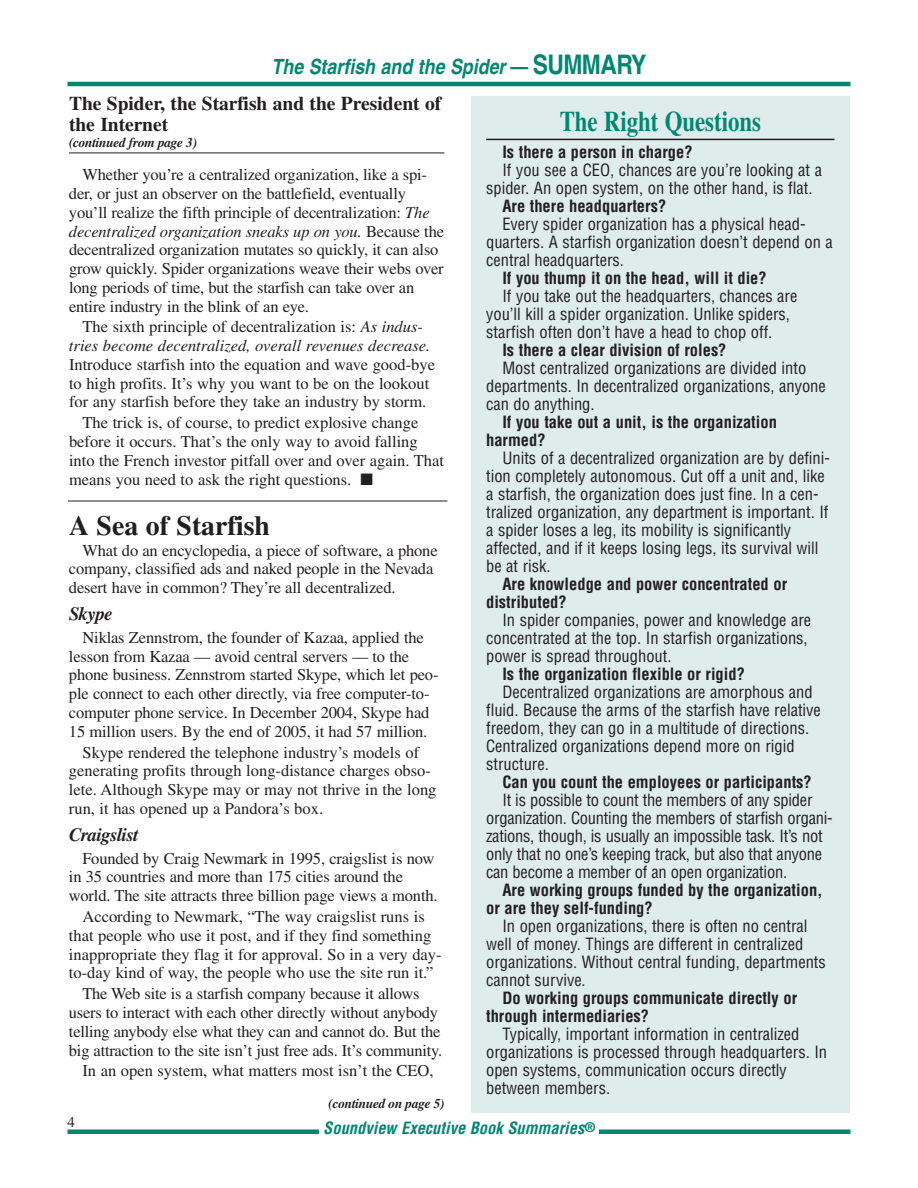
<style>
.page{position:relative;width:918px;height:1188px;background:#fff}
.page>*{position:absolute;margin:0;border:0;box-sizing:border-box;transform-origin:0 0}
.t1{font:700 28.5px "Times";color:#008772;scale:.8 1}
.t2{font:700 27.75px "Times";color:#231f20}
.t3{font:italic 700 21px "Helvetica";color:#008772;scale:.85 1}
.t4{font:700 19.5px/21px "Times";color:#231f20}
.t5{font:italic 700 18.75px "Times";letter-spacing:-.025em;color:#231f20}
.t6{font:16.5px/18.8px "Times";letter-spacing:-.01em;color:#231f20}
.t7{font:condensed 16.5px/18px "Helvetica";color:#231f20}
.t8{font:700 condensed 16.5px/18px "Helvetica";color:#231f20}
.t9{font:italic 16.5px/18.8px "Times";color:#231f20;text-align:center}
.t10{font:italic 700 condensed 16.5px "Helvetica";color:#008772}
.t11{font:15px "Times";color:#231f20}
.t12{font:italic 700 13.5px "Times";letter-spacing:-.025em;color:#231f20}
.s1{font-style:normal}
.s2{font-style:normal;font-size:27px}
.s3{font-style:italic}
</style>
<div class="page">
<hr style="left:68px;top:82px;width:782px;height:4px;background:#008772">
<div style="left:68px;top:1129px;width:782px;height:5px;background:#008772"></div>
<div style="left:319px;top:1116px;width:280px;height:27px;background:#fff"></div>
<hr style="left:68px;top:501px;width:379px;height:1px;background:#231f20">
<hr style="left:69px;top:153px;width:375px;height:1px;background:#231f20">
<div style="left:471px;top:96px;width:378px;height:1017px;background:#deedeb"></div>
<hr style="left:486px;top:139px;width:348px;height:1px;background:#231f20">
<p class="t3" style="left:272px;top:59px;width:443px">The Starfish and the Spider <span class="s1">—</span> <span class="s2">SUMMARY</span></p>
<p class="t4" style="left:69px;top:94px;width:374px">The Spider, the Starfish and the President of the Internet</p>
<p class="t12" style="left:69px;top:138px;width:130px">(continued from page 3)</p>
<p class="t6" style="left:69px;top:167px;width:377px;text-indent:14px">Whether you’re a centralized organization, like a spi&shy;der, or just an observer on the battlefield, eventually you’ll realize the fifth principle of decentralization: <span class="s3">The decentralized organization sneaks up on you.</span> Because the decentralized organization mutates so quickly, it can also grow quickly. Spider organizations weave their webs over long periods of time, but the starfish can take over an entire industry in the blink of an eye.</p>
<p class="t9" style="left:69px;top:319px;width:363px"><span class="s1">The sixth principle of decentralization is:</span> As indus&shy;tries become decentralized, overall revenues decrease.</p>
<p class="t6" style="left:69px;top:357px;width:368px">Introduce starfish into the equation and wave good-bye to high profits. It’s why you want to be on the lookout for any starfish before they take an industry by storm.</p>
<p class="t6" style="left:69px;top:415px;width:377px;text-indent:14px">The trick is, of course, to predict explosive change before it occurs. That’s the only way to avoid falling into the French investor pitfall over and over again. That means you need to ask the right questions. ■</p>
<h2 class="t2" style="left:69px;top:515px;width:202px">A Sea of Starfish</h2>
<p class="t6" style="left:69px;top:542px;width:370px;text-indent:14px">What do an encyclopedia, a piece of software, a phone company, classified ads and naked people in the Nevada desert have in common? They’re all decentralized.</p>
<p class="t5" style="left:69px;top:607px;width:45px">Skype</p>
<p class="t6" style="left:69px;top:630px;width:371px;text-indent:14px">Niklas Zennstrom, the founder of Kazaa, applied the lesson from Kazaa –– avoid central servers –– to the phone business. Zennstrom started Skype, which let peo&shy;ple connect to each other directly, via free computer-to&shy;computer phone service. In December 2004, Skype had 15 million users. By the end of 2005, it had 57 million.</p>
<p class="t6" style="left:69px;top:744px;width:369px;text-indent:14px">Skype rendered the telephone industry’s models of generating profits through long-distance charges obso&shy;lete. Although Skype may or may not thrive in the long run, it has opened up a Pandora’s box.</p>
<p class="t5" style="left:69px;top:828px;width:71px">Craigslist</p>
<p class="t6" style="left:69px;top:850px;width:370px;text-indent:14px">Founded by Craig Newmark in 1995, craigslist is now in 35 countries and more than 175 cities around the world. The site attracts three billion page views a month.</p>
<p class="t6" style="left:69px;top:909px;width:374px;text-indent:14px">According to Newmark, “The way craigslist runs is that people who use it post, and if they find something inappropriate they flag it for approval. So in a very day&shy;to-day kind of way, the people who use the site run it.”</p>
<p class="t6" style="left:69px;top:986px;width:375px;text-align:center">The Web site is a starfish company because it allows users to interact with each other directly without anybody telling anybody else what they can and cannot do. But the big attraction to the site isn’t just free ads. It’s community.</p>
<p class="t6" style="left:82px;top:1063px;width:353px">In an open system, what matters most isn’t the CEO,</p>
<p class="t12" style="left:329px;top:1099px;width:118px">(continued on page 5)</p>
<h1 class="t1" style="left:560px;top:112px;width:253px">The Right Questions</h1>
<p class="t8" style="left:502px;top:144px;width:192px">Is there a person in charge?</p>
<p class="t7" style="left:486px;top:162px;width:337px;text-indent:16px">If you see a CEO, chances are you’re looking at a spider. An open system, on the other hand, is flat.</p>
<p class="t8" style="left:502px;top:198px;width:165px">Are there headquarters?</p>
<p class="t7" style="left:486px;top:216px;width:348px;text-indent:16px">Every spider organization has a physical head&shy;quarters. A starfish organization doesn’t depend on a central headquarters.</p>
<p class="t8" style="left:502px;top:270px;width:266px">If you thump it on the head, will it die?</p>
<p class="t7" style="left:486px;top:288px;width:313px;text-indent:16px">If you take out the headquarters, chances are you’ll kill a spider organization. Unlike spiders, starfish often don’t have a head to chop off.</p>
<p class="t8" style="left:502px;top:342px;width:226px">Is there a clear division of roles?</p>
<p class="t7" style="left:486px;top:360px;width:341px;text-indent:16px">Most centralized organizations are divided into departments. In decentralized organizations, anyone can do anything.</p>
<p class="t8" style="left:486px;top:414px;width:292px;text-indent:16px">If you take out a unit, is the organization harmed?</p>
<p class="t7" style="left:486px;top:450px;width:345px;text-indent:16px">Units of a decentralized organization are by defini&shy;tion completely autonomous. Cut off a unit and, like a starfish, the organization does just fine. In a cen&shy;tralized organization, any department is important. If a spider loses a leg, its mobility is significantly affected, and if it keeps losing legs, its survival will be at risk.</p>
<p class="t8" style="left:486px;top:576px;width:303px;text-indent:16px">Are knowledge and power concentrated or distributed?</p>
<p class="t7" style="left:486px;top:612px;width:327px;text-indent:16px">In spider companies, power and knowledge are concentrated at the top. In starfish organizations, power is spread throughout.</p>
<p class="t8" style="left:502px;top:666px;width:244px">Is the organization flexible or rigid?</p>
<p class="t7" style="left:486px;top:684px;width:336px;text-indent:16px">Decentralized organizations are amorphous and fluid. Because the arms of the starfish have relative freedom, they can go in a multitude of directions.<br>Centralized organizations depend more on rigid structure.</p>
<p class="t8" style="left:502px;top:774px;width:311px">Can you count the employees or participants?</p>
<p class="t7" style="left:486px;top:792px;width:348px;text-indent:16px">It is possible to count the members of any spider organization. Counting the members of starfish organi&shy;zations, though, is usually an impossible task. It’s not only that no one’s keeping track, but also that anyone can become a member of an open organization.</p>
<p class="t8" style="left:486px;top:882px;width:338px;text-indent:16px">Are working groups funded by the organization, or are they self-funding?</p>
<p class="t7" style="left:486px;top:918px;width:341px;text-indent:16px">In open organizations, there is often no central well of money. Things are different in centralized organizations. Without central funding, departments cannot survive.</p>
<p class="t8" style="left:486px;top:990px;width:313px;text-indent:16px">Do working groups communicate directly or through intermediaries?</p>
<p class="t7" style="left:486px;top:1026px;width:343px;text-indent:16px">Typically, important information in centralized organizations is processed through headquarters. In open systems, communication occurs directly between members.</p>
<p class="t11" style="left:68px;top:1117px;width:9px">4</p>
<p class="t10" style="left:323px;top:1122px;width:273px">Soundview Executive Book Summaries<sup>®</sup></p>
</div>
